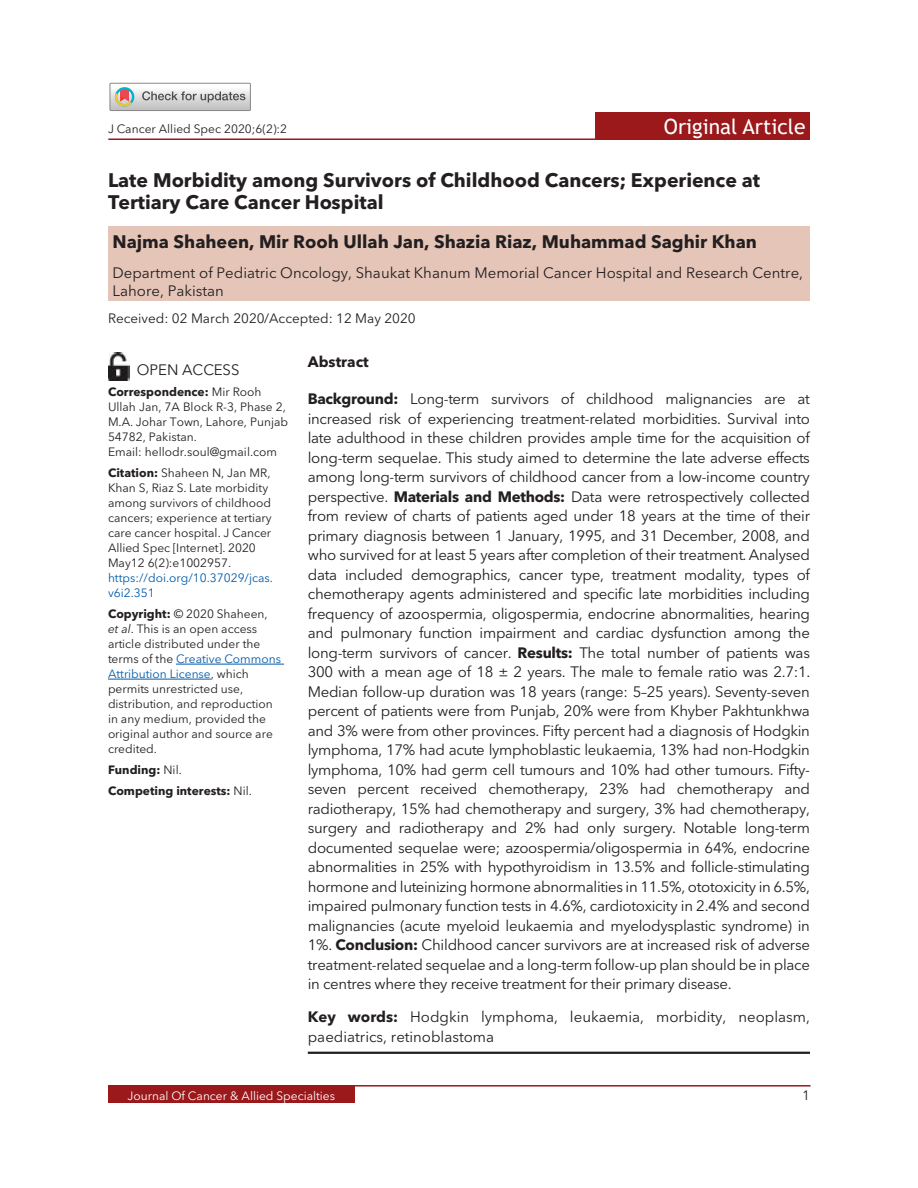
<style>
.page{position:relative;width:918px;height:1188px;background:#fff}
.page>*{position:absolute;margin:0;border:0;box-sizing:border-box;transform-origin:0 0}
.t1{font:21px "Trebuchet MS";color:#fff}
.AT{font:700 19.5px/22.5px "Avenir Next LT Pro";color:#231f20}
.AU{font:700 18px "Avenir Next LT Pro";color:#231f20}
.ABS{font:15px/19.5px "Avenir Next LT Pro";letter-spacing:-.02em;color:#231f20;text-align:justify}
.AFF{font:15px/18px "Avenir Next LT Pro";color:#231f20}
.KWD_2_Line{font:15px/19.5px "Avenir Next LT Pro";color:#231f20}
.OpenAccess{font:15px "Avenir Next LT Pro";color:#231f20}
.ABSH{font:700 15px "Avenir Next LT Pro";color:#231f20}
.HIS{font:13.5px "Avenir Next LT Pro";color:#231f20}
.Folio{font:13.5px "Avenir Next LT Pro";color:#231f20}
.Copyrights{font:12px/15px "Avenir Next LT Pro";color:#231f20}
.Citation{font:12px/15px "Avenir Next LT Pro";color:#231f20}
.ADD{font:12px/15px "Avenir Next LT Pro";color:#231f20}
.t2{font:12px "Avenir Next LT Pro";color:#fff}
.Competinginterest{font:700 12px "Avenir Next LT Pro";color:#231f20}
.Finding{font:700 12px "Avenir Next LT Pro";color:#231f20}
.s1{font-weight:700}
.s2{color:#015bab}
.s3{font-style:italic}
.s4{font-weight:400}
</style>
<div class="page">
<div style="left:108px;top:1085px;width:247px;height:18px;background:#9b181b"></div>
<hr style="left:108px;top:1085px;width:703px;height:2px;background:#9b181b">
<div style="left:596px;top:112px;width:214px;height:28px;background:#9b181b"></div>
<hr style="left:108px;top:138px;width:687px;height:2px;background:#9b181b">
<div style="left:108px;top:226px;width:702px;height:75px;background:#e5c5b8"></div>
<hr style="left:308px;top:1052px;width:502px;height:2px;background:#231f20">
<hr style="left:176px;top:664px;width:108px;height:1px;background:#015bab">
<hr style="left:108px;top:679px;width:103px;height:1px;background:#015bab">
<img style="left:108px;top:353px;width:21px;height:28px">
<svg style="left:110px;top:83px;width:140px;height:28px"></svg>
<p class="Copyrights" style="left:108px;top:121px;width:181px">J Cancer Allied Spec 2020;6(2):2</p>
<h1 class="t1" style="left:664px;top:113px;width:143px">Original Article</h1>
<p class="AT" style="left:108px;top:169px;width:654px">Late Morbidity among Survivors of Childhood Cancers; Experience at<br>Tertiary Care Cancer Hospital</p>
<p class="AU" style="left:112px;top:227px;width:646px">Najma Shaheen, Mir Rooh Ullah Jan, Shazia Riaz, Muhammad Saghir Khan</p>
<p class="AFF" style="left:112px;top:264px;width:692px">Department of Pediatric Oncology, Shaukat Khanum Memorial Cancer Hospital and Research Centre,<br>Lahore, Pakistan</p>
<p class="HIS" style="left:108px;top:307px;width:309px">Received: 02 March 2020/Accepted: 12 May 2020</p>
<p class="ABSH" style="left:308px;top:349px;width:63px">Abstract</p>
<p class="ABS" style="left:308px;top:389px;width:504px"><span class="s1">Background:</span> Long-term survivors of childhood malignancies are at increased risk of experiencing treatment-related morbidities. Survival into late adulthood in these children provides ample time for the acquisition of long-term sequelae. This study aimed to determine the late adverse effects among long-term survivors of childhood cancer from a low-income country perspective. <span class="s1">Materials and Methods:</span> Data were retrospectively collected from review of charts of patients aged under 18 years at the time of their primary diagnosis between 1 January, 1995, and 31 December, 2008, and who survived for at least 5 years after completion of their treatment. Analysed data included demographics, cancer type, treatment modality, types of chemotherapy agents administered and specific late morbidities including frequency of azoospermia, oligospermia, endocrine abnormalities, hearing and pulmonary function impairment and cardiac dysfunction among the long-term survivors of cancer. <span class="s1">Results:</span> The total number of patients was 300 with a mean age of 18 ± 2 years. The male to female ratio was 2.7:1.<br>Median follow-up duration was 18 years (range: 5–25 years). Seventy-seven percent of patients were from Punjab, 20% were from Khyber Pakhtunkhwa and 3% were from other provinces. Fifty percent had a diagnosis of Hodgkin lymphoma, 17% had acute lymphoblastic leukaemia, 13% had non-Hodgkin lymphoma, 10% had germ cell tumours and 10% had other tumours. Fifty&shy;seven percent received chemotherapy, 23% had chemotherapy and radiotherapy, 15% had chemotherapy and surgery, 3% had chemotherapy, surgery and radiotherapy and 2% had only surgery. Notable long-term documented sequelae were; azoospermia/oligospermia in 64%, endocrine abnormalities in 25% with hypothyroidism in 13.5% and follicle-stimulating hormone and luteinizing hormone abnormalities in 11.5%, ototoxicity in 6.5%, impaired pulmonary function tests in 4.6%, cardiotoxicity in 2.4% and second malignancies (acute myeloid leukaemia and myelodysplastic syndrome) in 1%. <span class="s1">Conclusion:</span> Childhood cancer survivors are at increased risk of adverse treatment-related sequelae and a long-term follow-up plan should be in place in centres where they receive treatment for their primary disease.</p>
<p class="KWD_2_Line" style="left:308px;top:1007px;width:504px"><span class="s1">Key words:</span> Hodgkin lymphoma, leukaemia, morbidity, neoplasm, paediatrics, retinoblastoma</p>
<p class="OpenAccess" style="left:137px;top:357px;width:104px">OPEN ACCESS</p>
<p class="ADD" style="left:108px;top:384px;width:182px"><span class="s1">Correspondence:</span> Mir Rooh<br>Ullah Jan, 7A Block R-3, Phase 2,<br>M.A. Johar Town, Lahore, Punjab<br>54782, Pakistan.<br>Email: hellodr.soul@gmail.com</p>
<p class="Citation" style="left:108px;top:465px;width:166px"><span class="s1">Citation:</span> Shaheen N, Jan MR,<br>Khan S, Riaz S. Late morbidity among survivors of childhood cancers; experience at tertiary care cancer hospital. J Cancer<br>Allied Spec [Internet]. 2020<br>May12 6(2):e1002957. <span class="s2">https://doi.org/10.37029/jcas. v6i2.351</span></p>
<p class="Copyrights" style="left:108px;top:606px;width:175px"><span class="s1">Copyright:</span> © 2020 Shaheen, <span class="s3">et al</span>. This is an open access article distributed under the terms of the <span class="s2">Creative Commons<br>Attribution License</span>, which permits unrestricted use, distribution, and reproduction in any medium, provided the original author and source are credited.</p>
<p class="Finding" style="left:108px;top:759px;width:75px">Funding: <span class="s4">Nil.</span></p>
<p class="Competinginterest" style="left:108px;top:780px;width:146px">Competing interests: <span class="s4">Nil.</span></p>
<p class="t2" style="left:128px;top:1086px;width:209px">Journal Of Cancer &amp; Allied Specialties</p>
<p class="Folio" style="left:802px;top:1084px;width:9px">1</p>
</div>
